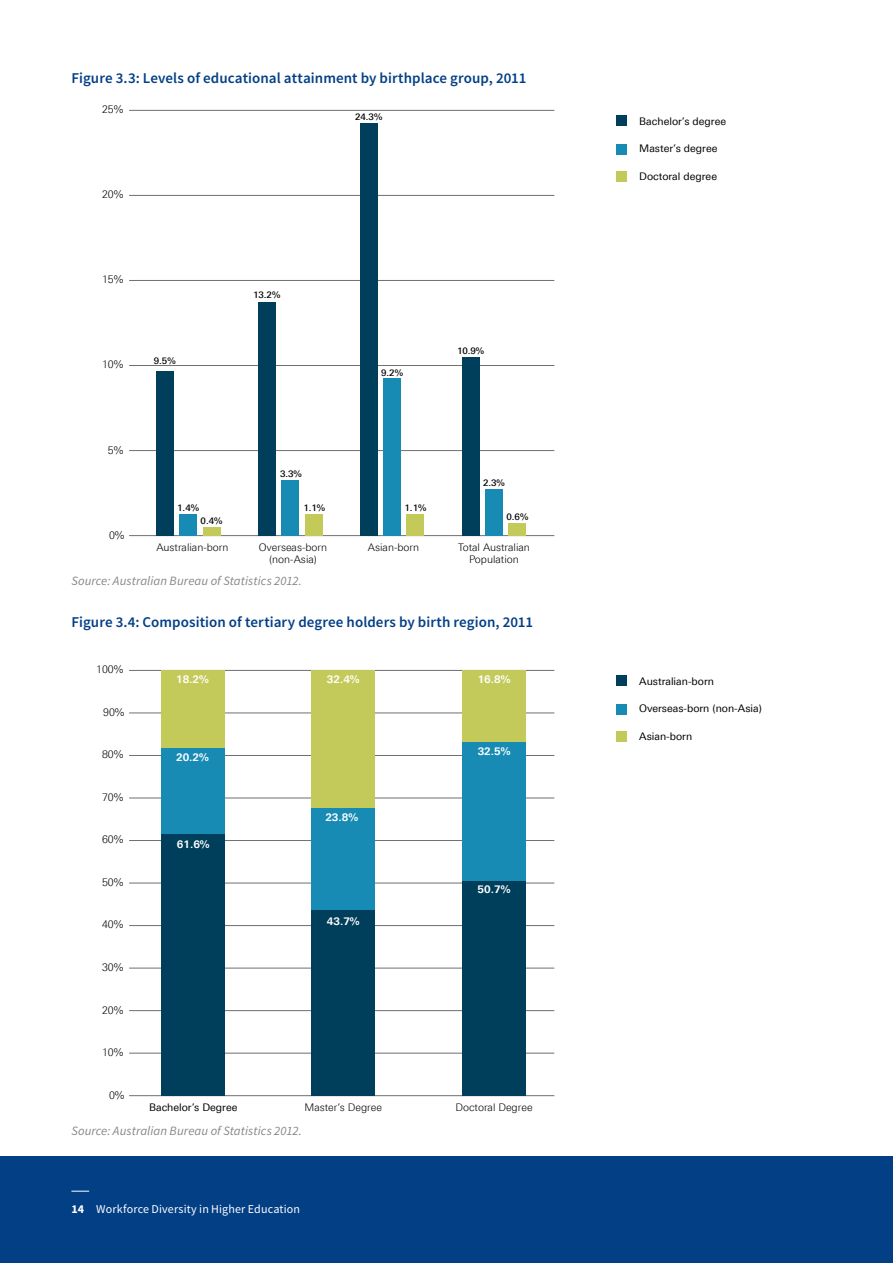
<style>
.page{position:relative;width:893px;height:1263px;background:#fff}
.page>*{position:absolute;margin:0;border:0;box-sizing:border-box;transform-origin:0 0}
.Heading4{font:600 15px "Source Sans Pro";letter-spacing:.005em;color:#033f85}
.Image_caption{font:italic 12.75px "Source Sans Pro";letter-spacing:.005em;color:#878787}
.t1{font:12px "Source Sans Pro";letter-spacing:.01em;color:#fff}
.t2{font:300 10.5px/12.6px "Linotype Univers 330";color:#000;text-align:center}
.t3{font:10.5px "Linotype Univers 430";color:#000}
.t4{font:700 10.5px "Linotype Univers 630";color:#fff}
.t5{font:500 9px "Linotype Univers 530";color:#000}
.s1{font-weight:700}
</style>
<div class="page">
<div style="left:0;top:1157px;width:893px;height:106px;background:#033f85"></div>
<svg style="left:71px;top:1191px;width:18px;height:1px"></svg>
<hr style="left:129px;top:535px;width:425px;height:1px;background:#706f6f">
<hr style="left:129px;top:110px;width:425px;height:1px;background:#706f6f">
<hr style="left:129px;top:195px;width:425px;height:1px;background:#706f6f">
<hr style="left:129px;top:280px;width:425px;height:1px;background:#706f6f">
<hr style="left:129px;top:365px;width:425px;height:1px;background:#706f6f">
<hr style="left:129px;top:450px;width:425px;height:1px;background:#706f6f">
<div style="left:617px;top:115px;width:10px;height:11px;background:#003f5b"></div>
<div style="left:617px;top:144px;width:10px;height:10px;background:#188bb4"></div>
<div style="left:617px;top:171px;width:10px;height:11px;background:#c3ca5a"></div>
<div style="left:156px;top:371px;width:17px;height:165px;background:#003f5b"></div>
<div style="left:180px;top:514px;width:17px;height:22px;background:#188bb4"></div>
<div style="left:203px;top:527px;width:17px;height:9px;background:#c3ca5a"></div>
<div style="left:462px;top:357px;width:17px;height:179px;background:#003f5b"></div>
<div style="left:485px;top:489px;width:18px;height:47px;background:#188bb4"></div>
<div style="left:509px;top:523px;width:17px;height:13px;background:#c3ca5a"></div>
<div style="left:258px;top:302px;width:17px;height:234px;background:#003f5b"></div>
<div style="left:282px;top:480px;width:17px;height:56px;background:#188bb4"></div>
<div style="left:305px;top:514px;width:17px;height:22px;background:#c3ca5a"></div>
<div style="left:360px;top:123px;width:17px;height:413px;background:#003f5b"></div>
<div style="left:384px;top:378px;width:17px;height:158px;background:#188bb4"></div>
<div style="left:407px;top:514px;width:17px;height:22px;background:#c3ca5a"></div>
<hr style="left:129px;top:1095px;width:425px;height:1px;background:#706f6f">
<hr style="left:129px;top:670px;width:425px;height:1px;background:#706f6f">
<hr style="left:129px;top:713px;width:425px;height:1px;background:#706f6f">
<hr style="left:129px;top:925px;width:425px;height:1px;background:#706f6f">
<hr style="left:129px;top:968px;width:425px;height:1px;background:#706f6f">
<hr style="left:129px;top:1010px;width:425px;height:1px;background:#706f6f">
<hr style="left:129px;top:1053px;width:425px;height:1px;background:#706f6f">
<hr style="left:129px;top:755px;width:425px;height:1px;background:#706f6f">
<hr style="left:129px;top:798px;width:425px;height:1px;background:#706f6f">
<hr style="left:129px;top:840px;width:425px;height:1px;background:#706f6f">
<hr style="left:129px;top:883px;width:425px;height:1px;background:#706f6f">
<div style="left:617px;top:675px;width:10px;height:11px;background:#003f5b"></div>
<div style="left:617px;top:704px;width:10px;height:10px;background:#188bb4"></div>
<div style="left:617px;top:731px;width:10px;height:11px;background:#c3ca5a"></div>
<div style="left:311px;top:910px;width:64px;height:186px;background:#003f5b"></div>
<div style="left:161px;top:834px;width:63px;height:262px;background:#003f5b"></div>
<div style="left:462px;top:880px;width:64px;height:216px;background:#003f5b"></div>
<div style="left:161px;top:748px;width:63px;height:86px;background:#188bb4"></div>
<div style="left:311px;top:808px;width:64px;height:101px;background:#188bb4"></div>
<div style="left:462px;top:742px;width:64px;height:138px;background:#188bb4"></div>
<div style="left:161px;top:670px;width:63px;height:78px;background:#c3ca5a"></div>
<div style="left:311px;top:670px;width:64px;height:138px;background:#c3ca5a"></div>
<div style="left:462px;top:670px;width:64px;height:72px;background:#c3ca5a"></div>
<p class="Heading4" style="left:71px;top:68px;width:456px">Figure 3.3: Levels of educational attainment by birthplace group, 2011</p>
<p class="t2" style="left:102px;top:103px;width:23px">25%</p>
<p class="t2" style="left:102px;top:188px;width:23px">20%</p>
<p class="t5" style="left:355px;top:111px;width:29px">24.3%</p>
<p class="t2" style="left:102px;top:273px;width:23px">15%</p>
<p class="t2" style="left:102px;top:358px;width:23px">10%</p>
<p class="t2" style="left:108px;top:443px;width:17px">5%</p>
<p class="t2" style="left:109px;top:528px;width:17px">0%</p>
<p class="t5" style="left:154px;top:355px;width:23px">9.5%</p>
<p class="t5" style="left:253px;top:289px;width:29px">13.2%</p>
<p class="t5" style="left:381px;top:367px;width:23px">9.2%</p>
<p class="t5" style="left:457px;top:345px;width:29px">10.9%</p>
<p class="t5" style="left:177px;top:503px;width:23px">1.4%</p>
<p class="t5" style="left:201px;top:515px;width:23px">0.4%</p>
<p class="t5" style="left:280px;top:469px;width:23px">3.3%</p>
<p class="t5" style="left:303px;top:503px;width:23px">1.1%</p>
<p class="t5" style="left:405px;top:503px;width:23px">1.1%</p>
<p class="t5" style="left:483px;top:477px;width:23px">2.3%</p>
<p class="t5" style="left:507px;top:512px;width:23px">0.6%</p>
<p class="t2" style="left:156px;top:540px;width:74px">Australian-born</p>
<p class="t2" style="left:259px;top:540px;width:70px">Overseas-born (non-Asia)</p>
<p class="t2" style="left:368px;top:540px;width:53px">Asian-born</p>
<p class="t2" style="left:458px;top:540px;width:73px">Total Australian<br>Population</p>
<p class="Image_caption" style="left:71px;top:573px;width:232px">Source: Australian Bureau of Statistics 2012.</p>
<p class="Heading4" style="left:71px;top:612px;width:463px">Figure 3.4: Composition of tertiary degree holders by birth region, 2011</p>
<p class="t2" style="left:96px;top:663px;width:29px">100%</p>
<p class="t2" style="left:103px;top:705px;width:23px">90%</p>
<p class="t2" style="left:102px;top:748px;width:23px">80%</p>
<p class="t2" style="left:102px;top:791px;width:23px">70%</p>
<p class="t2" style="left:102px;top:833px;width:23px">60%</p>
<p class="t2" style="left:102px;top:876px;width:23px">50%</p>
<p class="t2" style="left:102px;top:918px;width:23px">40%</p>
<p class="t2" style="left:102px;top:961px;width:23px">30%</p>
<p class="t2" style="left:102px;top:1003px;width:23px">20%</p>
<p class="t2" style="left:102px;top:1046px;width:23px">10%</p>
<p class="t2" style="left:109px;top:1088px;width:17px">0%</p>
<p class="t4" style="left:176px;top:673px;width:34px">18.2%</p>
<p class="t4" style="left:327px;top:673px;width:34px">32.4%</p>
<p class="t4" style="left:478px;top:673px;width:34px">16.8%</p>
<p class="t4" style="left:176px;top:750px;width:34px">20.2%</p>
<p class="t4" style="left:177px;top:838px;width:34px">61.6%</p>
<p class="t4" style="left:325px;top:811px;width:34px">23.8%</p>
<p class="t4" style="left:327px;top:915px;width:34px">43.7%</p>
<p class="t4" style="left:478px;top:745px;width:34px">32.5%</p>
<p class="t4" style="left:478px;top:883px;width:34px">50.7%</p>
<p class="t3" style="left:149px;top:1101px;width:90px">Bachelor’s Degree</p>
<p class="t2" style="left:304px;top:1100px;width:79px">Master’s Degree</p>
<p class="t2" style="left:455px;top:1100px;width:79px">Doctoral Degree</p>
<p class="Image_caption" style="left:71px;top:1123px;width:232px">Source: Australian Bureau of Statistics 2012.</p>
<p class="t1" style="left:71px;top:1202px;width:230px"><span class="s1">14</span> Workforce Diversity in Higher Education</p>
<p class="t3" style="left:639px;top:115px;width:88px">Bachelor’s degree</p>
<p class="t3" style="left:639px;top:143px;width:80px">Master’s degree</p>
<p class="t3" style="left:639px;top:170px;width:79px">Doctoral degree</p>
<p class="t3" style="left:639px;top:675px;width:76px">Australian-born</p>
<p class="t3" style="left:639px;top:703px;width:124px">Overseas-born (non-Asia)</p>
<p class="t3" style="left:639px;top:730px;width:55px">Asian-born</p>
</div>
